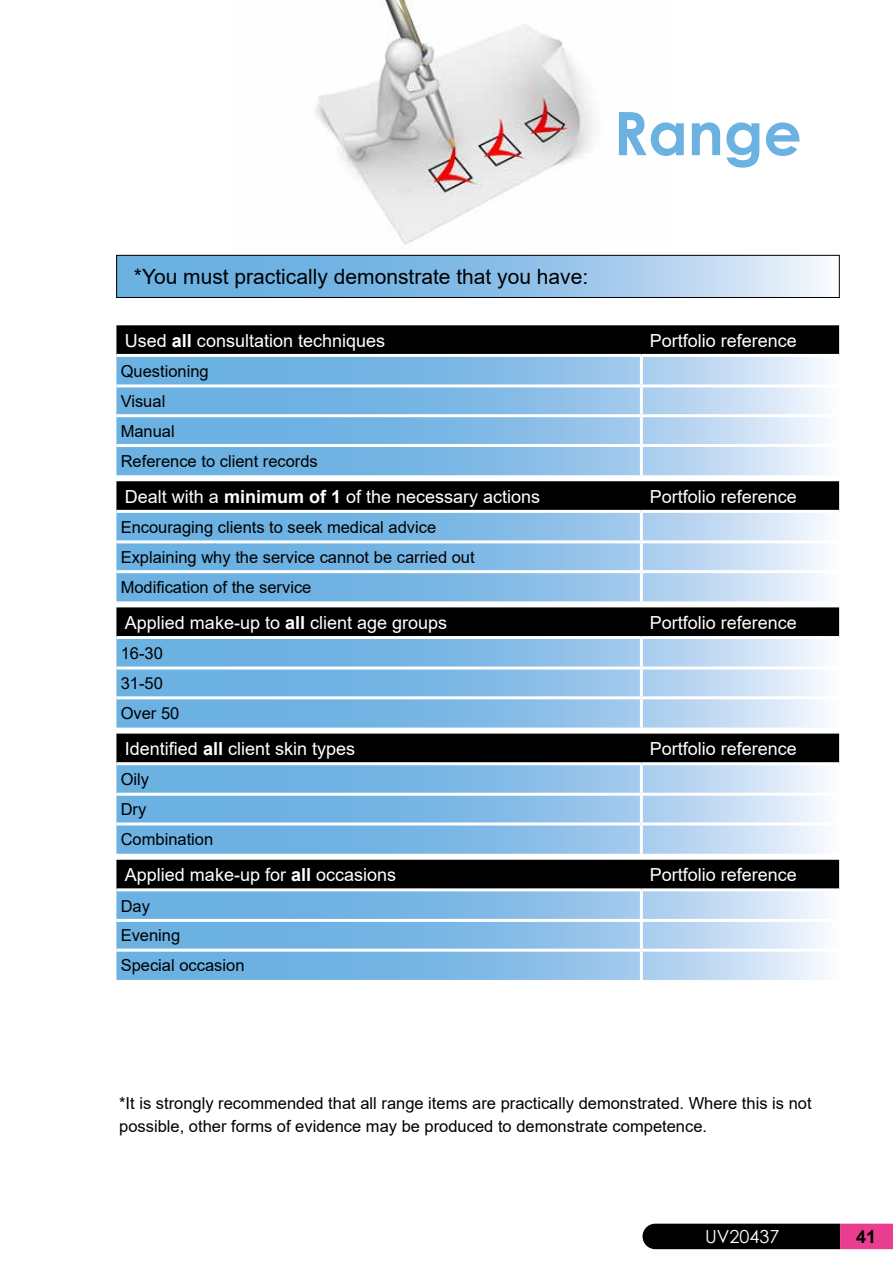
<style>
.page{position:relative;width:893px;height:1263px;background:#fff}
.page>*{position:absolute;margin:0;border:0;box-sizing:border-box;transform-origin:0 0}
.t1{font:700 60px "Century Gothic";color:#6bb1e2}
.t2{font:21px "Arial";color:#000}
.t3{font:18px "Arial";color:#fff}
.t4{font:18px "Century Gothic";color:#fff}
.t5{font:700 18px "Arial";color:#000}
.t6{font:16.5px/29.7px "Arial";color:#000}
.s1{font-weight:700}
</style>
<div class="page">
<img style="left:235px;top:0;width:437px;height:255px">
<svg style="left:118px;top:257px;width:705px;height:39px;background:#92c3e9"></svg>
<div style="left:116px;top:255px;width:723px;height:43px;border:1px solid #000"></div>
<svg style="left:116px;top:325px;width:723px;height:29px;background:#030303"></svg>
<svg style="left:116px;top:357px;width:707px;height:118px;background:#8fc1e9"></svg>
<hr style="left:640px;top:357px;width:3px;height:27px;background:#fff">
<hr style="left:116px;top:384px;width:525px;height:3px;background:#fff">
<hr style="left:641px;top:384px;width:198px;height:3px;background:#fff">
<hr style="left:640px;top:387px;width:3px;height:27px;background:#fff">
<hr style="left:116px;top:414px;width:525px;height:3px;background:#fff">
<hr style="left:641px;top:414px;width:198px;height:3px;background:#fff">
<hr style="left:640px;top:417px;width:3px;height:27px;background:#fff">
<hr style="left:116px;top:444px;width:525px;height:3px;background:#fff">
<hr style="left:641px;top:444px;width:198px;height:3px;background:#fff">
<hr style="left:640px;top:447px;width:3px;height:28px;background:#fff">
<svg style="left:116px;top:481px;width:723px;height:29px;background:#030303"></svg>
<svg style="left:116px;top:513px;width:707px;height:88px;background:#8fc1e9"></svg>
<hr style="left:640px;top:513px;width:3px;height:27px;background:#fff">
<hr style="left:116px;top:540px;width:525px;height:3px;background:#fff">
<hr style="left:641px;top:540px;width:198px;height:3px;background:#fff">
<hr style="left:640px;top:543px;width:3px;height:27px;background:#fff">
<hr style="left:116px;top:570px;width:525px;height:3px;background:#fff">
<hr style="left:641px;top:570px;width:198px;height:3px;background:#fff">
<hr style="left:640px;top:573px;width:3px;height:28px;background:#fff">
<div style="left:116px;top:607px;width:723px;height:29px;background:#000"></div>
<svg style="left:116px;top:639px;width:707px;height:89px;background:#90c2e9"></svg>
<hr style="left:640px;top:639px;width:3px;height:27px;background:#fff">
<hr style="left:116px;top:666px;width:525px;height:3px;background:#fff">
<hr style="left:641px;top:666px;width:198px;height:3px;background:#fff">
<hr style="left:640px;top:669px;width:3px;height:27px;background:#fff">
<hr style="left:116px;top:696px;width:525px;height:3px;background:#fff">
<hr style="left:641px;top:696px;width:198px;height:3px;background:#fff">
<hr style="left:640px;top:699px;width:3px;height:29px;background:#fff">
<div style="left:116px;top:734px;width:723px;height:28px;background:#000"></div>
<svg style="left:116px;top:765px;width:707px;height:89px;background:#90c2e9"></svg>
<hr style="left:640px;top:765px;width:3px;height:28px;background:#fff">
<hr style="left:116px;top:793px;width:525px;height:3px;background:#fff">
<hr style="left:641px;top:793px;width:198px;height:3px;background:#fff">
<hr style="left:640px;top:796px;width:3px;height:26px;background:#fff">
<hr style="left:116px;top:822px;width:525px;height:3px;background:#fff">
<hr style="left:641px;top:822px;width:198px;height:3px;background:#fff">
<hr style="left:640px;top:825px;width:3px;height:29px;background:#fff">
<div style="left:116px;top:860px;width:723px;height:28px;background:#000"></div>
<svg style="left:116px;top:891px;width:707px;height:89px;background:#90c2e9"></svg>
<hr style="left:640px;top:891px;width:3px;height:28px;background:#fff">
<hr style="left:116px;top:919px;width:525px;height:3px;background:#fff">
<hr style="left:641px;top:919px;width:198px;height:3px;background:#fff">
<hr style="left:640px;top:922px;width:3px;height:27px;background:#fff">
<hr style="left:116px;top:949px;width:525px;height:3px;background:#fff">
<hr style="left:641px;top:949px;width:198px;height:3px;background:#fff">
<hr style="left:640px;top:952px;width:3px;height:28px;background:#fff">
<svg style="left:642px;top:1224px;width:251px;height:25px;background:#341021"></svg>
<h1 class="t1" style="left:613px;top:88px;width:190px">Range</h1>
<p class="t2" style="left:134px;top:262px;width:456px">*You must practically demonstrate that you have:</p>
<p class="t3" style="left:125px;top:328px;width:262px">Used <span class="s1">all</span> consultation techniques</p>
<p class="t3" style="left:650px;top:328px;width:149px">Portfolio reference</p>
<p class="t6" style="left:121px;top:356px;width:199px">Questioning<br>Visual<br>Manual<br>Reference to client records</p>
<p class="t3" style="left:125px;top:484px;width:417px">Dealt with a <span class="s1">minimum of 1</span> of the necessary actions</p>
<p class="t3" style="left:650px;top:484px;width:149px">Portfolio reference</p>
<p class="t6" style="left:121px;top:512px;width:355px">Encouraging clients to seek medical advice<br>Explaining why the service cannot be carried out<br>Modification of the service</p>
<p class="t3" style="left:125px;top:610px;width:324px">Applied make-up to <span class="s1">all</span> client age groups</p>
<p class="t3" style="left:650px;top:610px;width:149px">Portfolio reference</p>
<p class="t6" style="left:121px;top:638px;width:60px">16-30<br>31-50<br>Over 50</p>
<p class="t3" style="left:125px;top:736px;width:232px">Identified <span class="s1">all</span> client skin types</p>
<p class="t3" style="left:650px;top:736px;width:149px">Portfolio reference</p>
<p class="t6" style="left:121px;top:765px;width:94px">Oily<br>Dry<br>Combination</p>
<p class="t3" style="left:125px;top:863px;width:273px">Applied make-up for <span class="s1">all</span> occasions</p>
<p class="t3" style="left:650px;top:863px;width:149px">Portfolio reference</p>
<p class="t6" style="left:121px;top:891px;width:125px">Day<br>Evening<br>Special occasion</p>
<p class="t6" style="left:119px;top:1092px;width:694px;line-height:22.5px">*It is strongly recommended that all range items are practically demonstrated. Where this is not possible, other forms of evidence may be produced to demonstrate competence.</p>
<p class="t4" style="left:705px;top:1223px;width:76px">UV20437</p>
<p class="t5" style="left:856px;top:1224px;width:22px">41</p>
</div>
